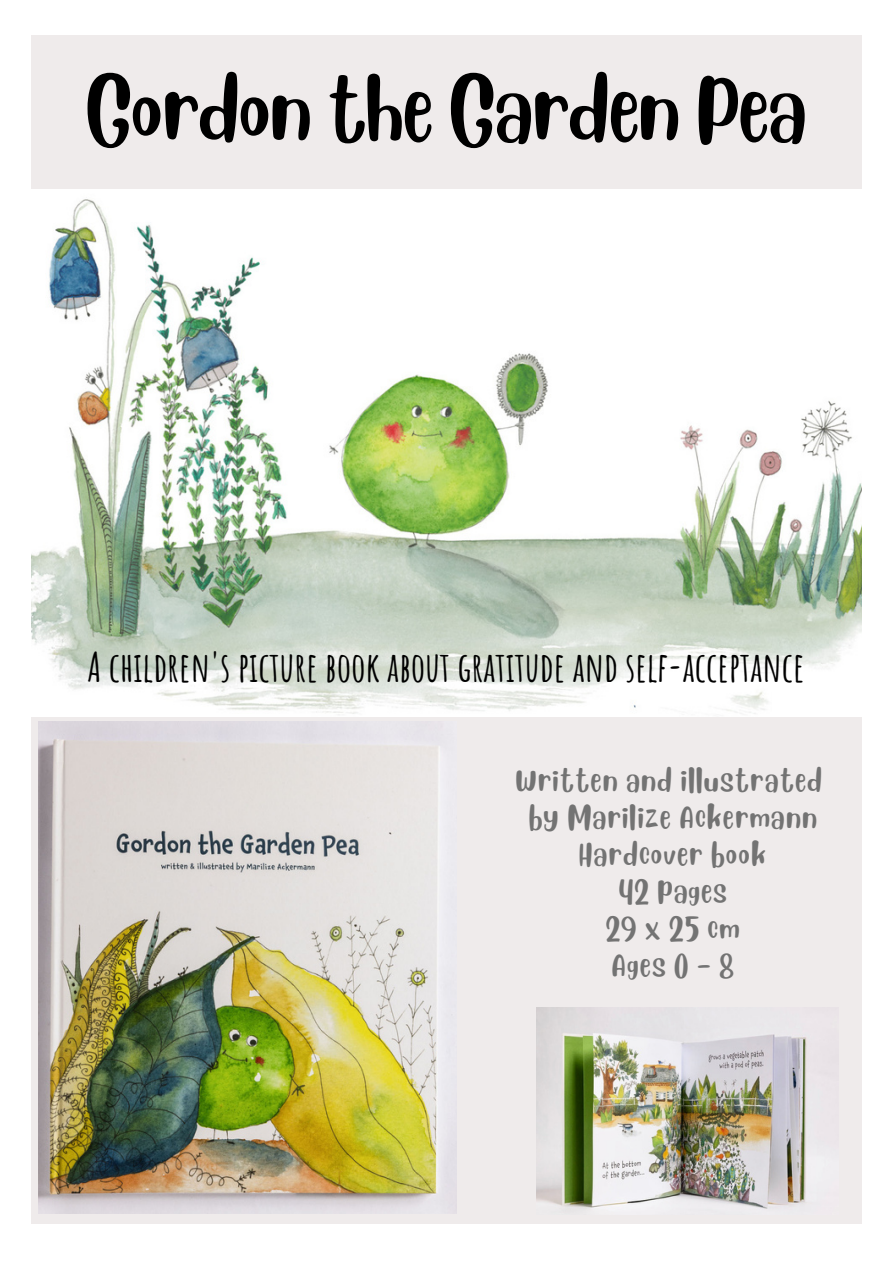
<style>
.page{position:relative;width:893px;height:1264px;background:#fff}
.page>*{position:absolute;margin:0;border:0;box-sizing:border-box;transform-origin:0 0}
.t1{font:65.85px "Blueberry";color:#000}
.t2{font:700 40.35px "Amatic SC";color:#000}
.t3{font:23.55px/37px "Blueberry";letter-spacing:.065em;color:#737373;text-align:center}
</style>
<div class="page">
<div style="left:32px;top:35px;width:829px;height:531px;background:#efebeb"></div>
<div style="left:32px;top:706px;width:829px;height:517px;background:#efebeb"></div>
<img style="left:38px;top:721px;width:418px;height:492px">
<img style="left:31px;top:190px;width:830px;height:526px">
<img style="left:536px;top:1007px;width:292px;height:204px">
<h1 class="t1" style="left:86px;top:62px;width:721px">Gordon the Garden Pea</h1>
<h2 class="t2" style="left:87px;top:641px;width:718px">A children's picture book about gratitude and self-acceptance</h2>
<p class="t3" style="left:516px;top:758px;width:307px">Written and illustrated by Marilize Ackermann<br>Hardcover book<br>42 pages<br>29 x 25 cm<br>Ages 0 - 8</p>
</div>
